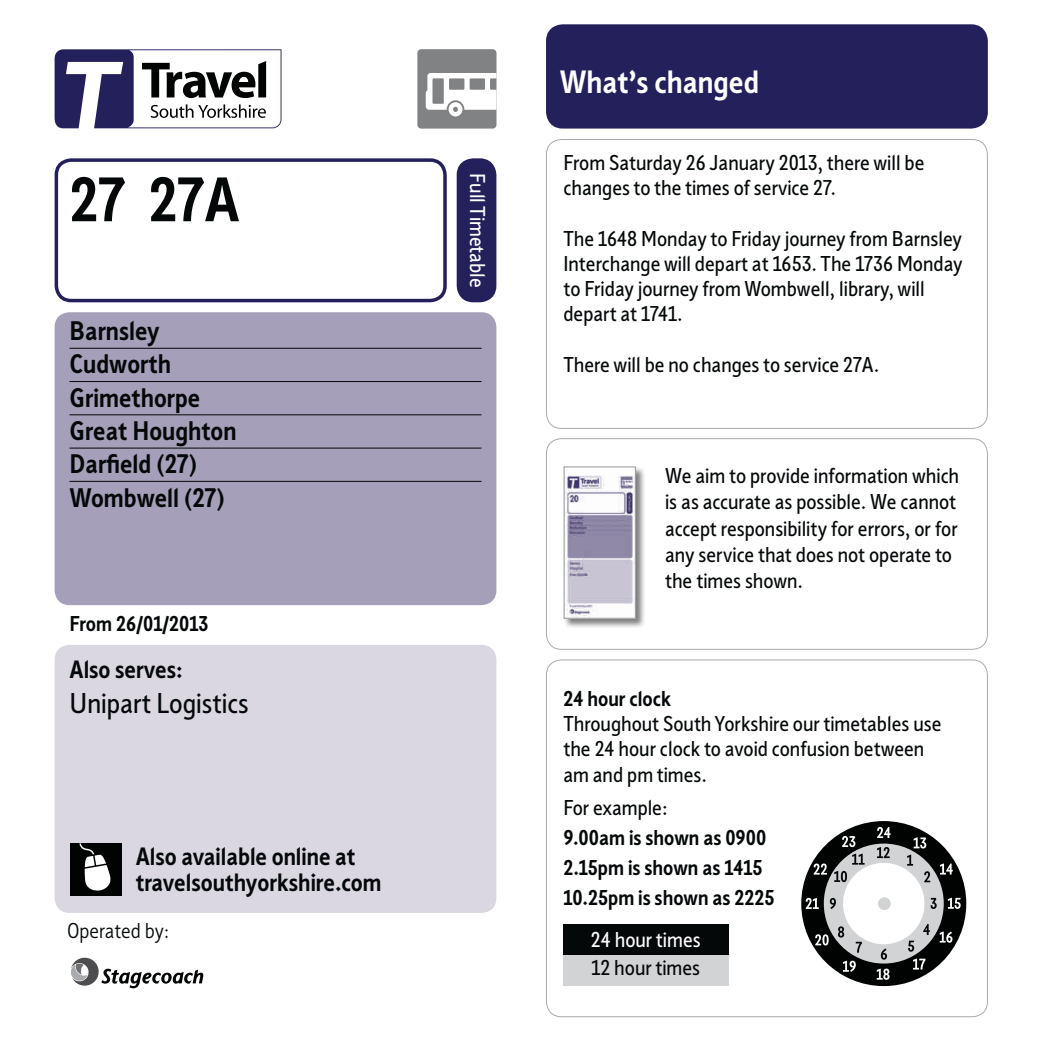
<style>
.page{position:relative;width:1042px;height:1042px;background:#fff}
.page>*{position:absolute;margin:0;border:0;box-sizing:border-box;transform-origin:0 0}
.t1{font:700 61.25px "Sheffield Sans 2";color:#040809}
.t2{font:700 31.5px "Sheffield Sans 2";color:#fff}
.t3{font:28px "Sheffield Sans 2";color:#040809}
.t4{font:700 26.25px/33.2px "Sheffield Sans 2";color:#040809}
.t5{font:700 24.5px/26.2px "Sheffield Sans 2";color:#040809}
.t6{font:21px/25.2px "Sheffield Sans 2";color:#040809}
.t7{font:700 21px/30.1px "Sheffield Sans 2";color:#040809}
.t8{font:21px "Sheffield Sans 2";color:#fff}
.t9{font:300 21px "Sheffield Sans 2";color:#040809}
</style>
<div class="page">
<div style="left:55px;top:312px;width:441px;height:293px;background:#a69fb9;border-radius:15px"></div>
<div style="left:55px;top:644px;width:441px;height:268px;background:#dad7e1;border-radius:15px"></div>
<div style="left:55px;top:158px;width:391px;height:144px;border:4px solid #24205c;border-radius:15px"></div>
<div style="left:458px;top:160px;width:36px;height:140px;background:#24205c;border-radius:15px"></div>
<div style="left:456px;top:158px;width:40px;height:144px;border:4px solid #24205c;border-radius:15px"></div>
<div style="left:417px;top:49px;width:79px;height:79px;background:#808284;border-radius:4px"></div>
<svg style="left:425px;top:73px;width:71px;height:43px"></svg>
<svg style="left:55px;top:49px;width:226px;height:79px"></svg>
<hr style="left:69px;top:348px;width:412px;height:1px;background:#040809">
<hr style="left:69px;top:381px;width:412px;height:1px;background:#040809">
<hr style="left:69px;top:414px;width:412px;height:1px;background:#040809">
<hr style="left:69px;top:447px;width:412px;height:1px;background:#040809">
<hr style="left:69px;top:481px;width:412px;height:1px;background:#040809">
<div style="left:70px;top:843px;width:52px;height:52px;background:#010202"></div>
<svg style="left:79px;top:843px;width:32px;height:48px"></svg>
<svg style="left:71px;top:957px;width:132px;height:31px"></svg>
<div style="left:547px;top:26px;width:438px;height:101px;background:#24205c;border-radius:15px"></div>
<div style="left:546px;top:24px;width:441px;height:104px;border:4px solid #24205c;border-radius:15px"></div>
<div style="left:801px;top:820px;width:165px;height:165px;background:#010202;border-radius:50%"></div>
<div style="left:822px;top:842px;width:122px;height:122px;background:#d2d3d4;border-radius:50%"></div>
<div style="left:820px;top:840px;width:126px;height:126px;border:3px solid #010202;border-radius:50%"></div>
<div style="left:842px;top:862px;width:82px;height:82px;background:#fff;border-radius:50%"></div>
<div style="left:877px;top:897px;width:13px;height:12px;background:#d2d3d4;border-radius:50%"></div>
<svg style="left:877px;top:827px;width:13px;height:10px"></svg>
<svg style="left:877px;top:847px;width:12px;height:10px"></svg>
<svg style="left:913px;top:837px;width:13px;height:11px"></svg>
<svg style="left:907px;top:854px;width:5px;height:11px"></svg>
<svg style="left:924px;top:871px;width:6px;height:11px"></svg>
<svg style="left:940px;top:863px;width:12px;height:11px"></svg>
<svg style="left:947px;top:897px;width:13px;height:11px"></svg>
<svg style="left:930px;top:897px;width:6px;height:11px"></svg>
<svg style="left:939px;top:931px;width:13px;height:11px"></svg>
<svg style="left:912px;top:958px;width:13px;height:11px"></svg>
<svg style="left:876px;top:968px;width:13px;height:11px"></svg>
<svg style="left:843px;top:960px;width:12px;height:11px"></svg>
<svg style="left:815px;top:934px;width:13px;height:11px"></svg>
<svg style="left:805px;top:897px;width:13px;height:11px"></svg>
<svg style="left:813px;top:863px;width:13px;height:11px"></svg>
<svg style="left:842px;top:835px;width:13px;height:12px"></svg>
<svg style="left:880px;top:948px;width:6px;height:11px"></svg>
<svg style="left:908px;top:940px;width:6px;height:11px"></svg>
<svg style="left:923px;top:924px;width:6px;height:10px"></svg>
<svg style="left:855px;top:941px;width:7px;height:11px"></svg>
<svg style="left:838px;top:926px;width:6px;height:11px"></svg>
<svg style="left:829px;top:897px;width:6px;height:11px"></svg>
<svg style="left:834px;top:870px;width:12px;height:11px"></svg>
<svg style="left:852px;top:853px;width:12px;height:11px"></svg>
<div style="left:563px;top:923px;width:166px;height:31px;background:#040809"></div>
<div style="left:563px;top:954px;width:166px;height:31px;background:#d2d3d4"></div>
<div style="left:546px;top:139px;width:441px;height:290px;border:1px solid #a8aaac;border-radius:15px"></div>
<div style="left:546px;top:438px;width:441px;height:211px;border:1px solid #a8aaac;border-radius:15px"></div>
<img style="left:563px;top:466px;width:81px;height:161px">
<img style="left:566px;top:469px;width:67px;height:147px">
<div style="left:564px;top:466px;width:71px;height:152px;border:1px solid #939698"></div>
<h1 class="t1" style="left:69px;top:177px;width:172px">27 27A</h1>
<p class="t4" style="left:69px;top:317px;width:169px">Barnsley<br>Cudworth<br>Grimethorpe<br>Great Houghton<br>Darfield (27)<br>Wombwell (27)</p>
<p class="t7" style="left:69px;top:610px;width:140px">From 26/01/2013</p>
<p class="t5" style="left:69px;top:659px;width:115px">Also serves:</p>
<h3 class="t3" style="left:69px;top:693px;width:181px">Unipart Logistics</h3>
<p class="t5" style="left:136px;top:845px;width:247px">Also available online at travelsouthyorkshire.com</p>
<p class="t9" style="left:67px;top:917px;width:104px">Operated by:</p>
<p class="t8" style="left:485px;top:173px;width:116px;rotate:90deg">Full Timetable</p>
<h2 class="t2" style="left:559px;top:70px;width:201px">What’s changed</h2>
<p class="t6" style="left:563px;top:152px;width:362px">From Saturday 26 January 2013, there will be changes to the times of service 27.</p>
<p class="t6" style="left:563px;top:228px;width:400px">The 1648 Monday to Friday journey from Barnsley Interchange will depart at 1653. The 1736 Monday to Friday journey from Wombwell, library, will depart at 1741.</p>
<p class="t6" style="left:563px;top:354px;width:317px">There will be no changes to service 27A.</p>
<p class="t6" style="left:665px;top:464px;width:295px;line-height:26.2px">We aim to provide information which is as accurate as possible. We cannot accept responsibility for errors, or for any service that does not operate to the times shown.</p>
<p class="t7" style="left:563px;top:685px;width:109px">24 hour clock</p>
<p class="t6" style="left:563px;top:713px;width:379px">Throughout South Yorkshire our timetables use the 24 hour clock to avoid confusion between am and pm times.</p>
<p class="t6" style="left:563px;top:796px;width:106px">For example:</p>
<p class="t7" style="left:563px;top:824px;width:212px">9.00am is shown as 0900<br>2.15pm is shown as 1415<br>10.25pm is shown as 2225</p>
<p class="t8" style="left:590px;top:931px;width:111px">24 hour times</p>
<p class="t6" style="left:591px;top:956px;width:110px">12 hour times</p>
</div>
